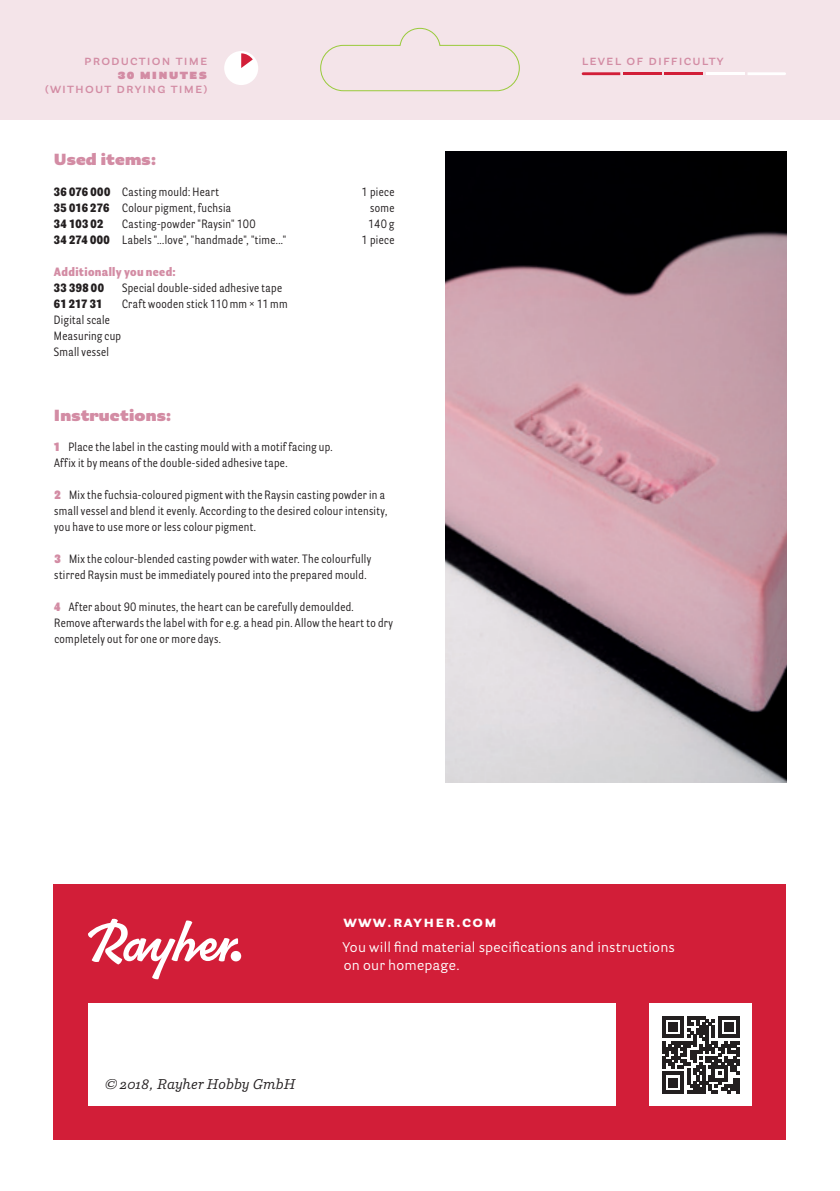
<style>
.page{position:relative;width:840px;height:1191px;background:#fff}
.page>*{position:absolute;margin:0;border:0;box-sizing:border-box;transform-origin:0 0}
.t1{font:900 16px "Parry Grotesque Pro";letter-spacing:.01em;color:#d38ca4}
.t2{font:700 16px "Parry Grotesque Pro";letter-spacing:.08em;color:#fff}
.t3{font:14px/18px "Parry Grotesque Pro";letter-spacing:.02em;color:#fff}
.t4{font:600 14px "Parry Grotesque Pro";letter-spacing:.08em;color:#d38ca4}
.t5{font:italic 14px "Parry Pro";letter-spacing:.01em;color:#231f20}
.t6{font:900 14px "Parry Grotesque Pro";color:#d38ca4}
.t7{font:12px/16px "Parry Grot Con Pro";letter-spacing:.03em;color:#231f20}
.t8{font:900 12px "Parry Grot Con Pro";letter-spacing:.025em;color:#231f20}
.t9{font:900 12px "Parry Grot Con Pro";letter-spacing:.03em;color:#d38ca4}
.s1{font-weight:900}
.s2{font-weight:900;color:#d38ca4}
</style>
<div class="page">
<div style="left:54px;top:884px;width:731px;height:256px;background:#d21e38"></div>
<div style="left:88px;top:1003px;width:527px;height:103px;background:#fff"></div>
<div style="left:0;top:0;width:839px;height:119px;background:#f4e4e9"></div>
<svg style="left:88px;top:918px;width:150px;height:61px"></svg>
<div style="left:230px;top:951px;width:11px;height:10px;background:#fff;border-radius:50%"></div>
<div style="left:224px;top:51px;width:34px;height:34px;background:#fff;border-radius:50%"></div>
<img style="left:445px;top:152px;width:340px;height:630px">
<svg style="left:241px;top:53px;width:12px;height:15px"></svg>
<div style="left:649px;top:1003px;width:102px;height:103px;background:#fff"></div>
<svg style="left:662px;top:1016px;width:77px;height:77px"></svg>
<svg style="left:581px;top:72px;width:39px;height:3px"></svg>
<hr style="left:622px;top:72px;width:39px;height:3px;background:#d21e38">
<hr style="left:664px;top:72px;width:38px;height:3px;background:#d21e38">
<hr style="left:705px;top:72px;width:39px;height:3px;background:#fff">
<svg style="left:747px;top:72px;width:38px;height:3px"></svg>
<svg style="left:320px;top:28px;width:199px;height:63px"></svg>
<p class="t4" style="left:84px;top:50px;width:125px">production time</p>
<p class="t4" style="left:581px;top:50px;width:143px">level of difficulty</p>
<p class="t6" style="left:118px;top:63px;width:91px">30 minutes</p>
<p class="t4" style="left:45px;top:78px;width:164px">(without drying time)</p>
<h1 class="t1" style="left:54px;top:148px;width:104px">Used items:</h1>
<p class="t7" style="left:54px;top:184px;width:166px"><span class="s1">36 076 000</span> Casting mould: Heart</p>
<p class="t7" style="left:361px;top:184px;width:34px">1 piece</p>
<p class="t7" style="left:54px;top:200px;width:178px"><span class="s1">35 016 276</span> Colour pigment, fuchsia</p>
<p class="t7" style="left:370px;top:200px;width:26px">some</p>
<p class="t8" style="left:54px;top:215px;width:51px">34 103 02</p>
<p class="t7" style="left:122px;top:216px;width:135px">Casting-powder "Raysin" 100</p>
<p class="t7" style="left:368px;top:216px;width:27px">140 g</p>
<p class="t7" style="left:54px;top:232px;width:233px"><span class="s1">34 274 000</span> Labels "...love", "handmade", "time..."</p>
<p class="t7" style="left:361px;top:232px;width:34px">1 piece</p>
<p class="t9" style="left:54px;top:263px;width:123px">Additionally you need:</p>
<p class="t8" style="left:54px;top:279px;width:52px">33 398 00</p>
<p class="t7" style="left:122px;top:280px;width:161px">Special double-sided adhesive tape</p>
<p class="t8" style="left:54px;top:295px;width:50px">61 217 31</p>
<p class="t7" style="left:122px;top:296px;width:167px">Craft wooden stick 110mm×11mm</p>
<p class="t7" style="left:54px;top:312px;width:69px">Digital scale<br>Measuring cup<br>Small vessel</p>
<h1 class="t1" style="left:54px;top:403px;width:119px">Instructions:</h1>
<p class="t7" style="left:54px;top:439px;width:280px"><span class="s2">1</span> Place the label in the casting mould with a motif facing up.<br>Affix it by means of the double-sided adhesive tape.</p>
<p class="t7" style="left:54px;top:487px;width:334px"><span class="s2">2</span> Mix the fuchsia-coloured pigment with the Raysin casting powder in a small vessel and blend it evenly. According to the desired colour intensity, you have to use more or less colour pigment.</p>
<p class="t7" style="left:54px;top:551px;width:318px"><span class="s2">3</span> Mix the colour-blended casting powder with water. The colourfully stirred Raysin must be immediately poured into the prepared mould.</p>
<p class="t7" style="left:54px;top:599px;width:340px"><span class="s2">4</span> After about 90 minutes, the heart can be carefully demoulded.<br>Remove afterwards the label with for e.g. a head pin. Allow the heart to dry completely out for one or more days.</p>
<h1 class="t2" style="left:343px;top:910px;width:155px">www.rayher.com</h1>
<p class="t5" style="left:105px;top:1074px;width:192px">© 2018, Rayher Hobby GmbH</p>
<p class="t3" style="left:342px;top:937px;width:334px">You will find material specifications and instructions on our homepage.</p>
</div>
